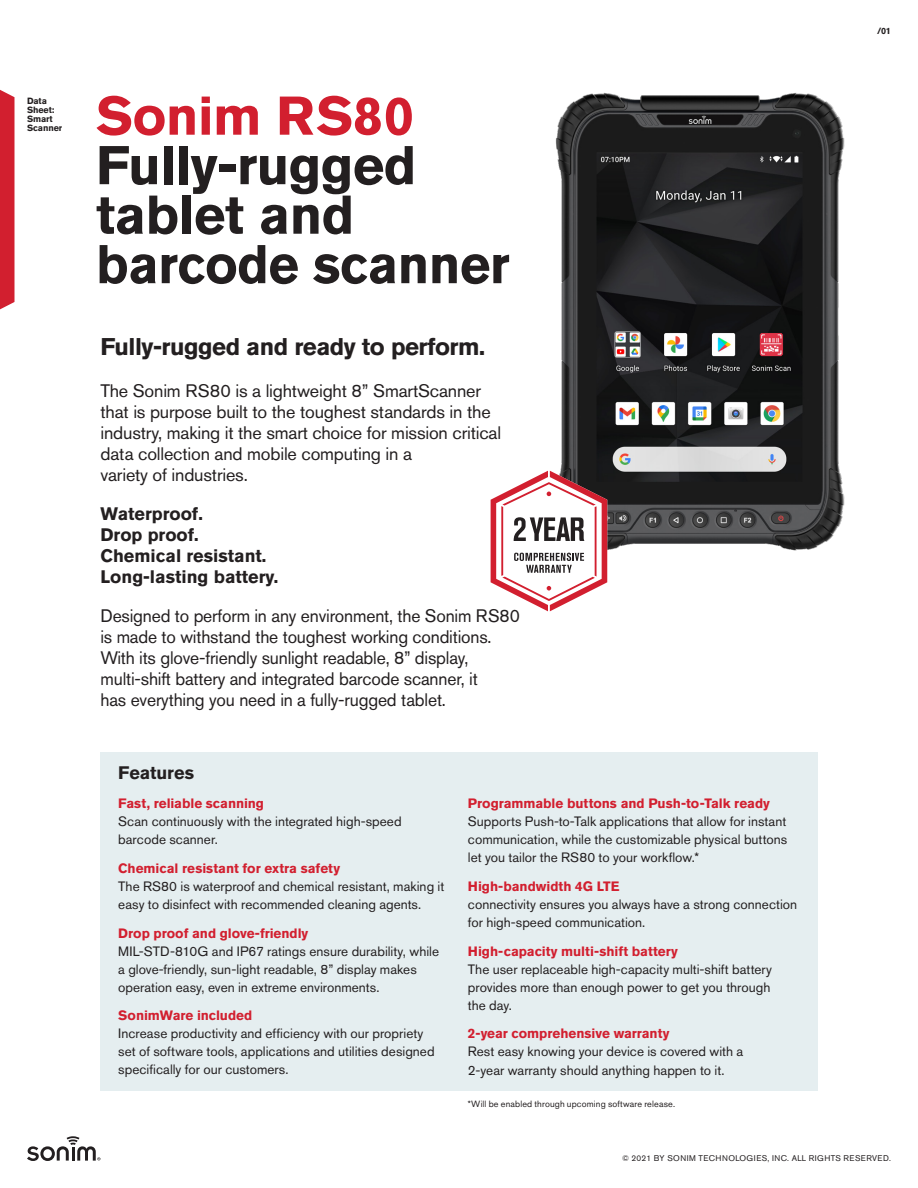
<style>
.page{position:relative;width:918px;height:1188px;background:#fff}
.page>*{position:absolute;margin:0;border:0;box-sizing:border-box;transform-origin:0 0}
.t1{font:700 54px/49.5px "Akzidenz Grotesk Pro";letter-spacing:-.01em;color:#231f20}
.t2{font:700 54px "Akzidenz Grotesk Pro";letter-spacing:-.01em;color:#d21f2f}
.t3{font:700 24px "Akzidenz Grotesk Pro";letter-spacing:-.02em;color:#231f20}
.t4{font:18px/21px "Akzidenz Grotesk Pro";letter-spacing:-.01em;color:#231f20}
.Body{font:700 18px "Akzidenz Grotesk Pro";color:#231f20}
.Body-2{font:13.5px/18px "Akzidenz Grotesk Pro";color:#231f20}
.Body_Bold{font:700 13.5px "Akzidenz Grotesk Pro";color:#d21f2f}
.Body-3{font:9px "Akzidenz Grotesk Pro";letter-spacing:.015em;color:#231f20}
.t5{font:700 9px/9px "Akzidenz Grotesk Pro";letter-spacing:-.01em;color:#231f20}
.t6{font:8.25px "Akzidenz Grotesk Pro";letter-spacing:.05em;color:#231f20}
</style>
<div class="page">
<svg style="left:27px;top:1136px;width:73px;height:25px"></svg>
<svg style="left:0;top:90px;width:15px;height:219px"></svg>
<img style="left:555px;top:92px;width:290px;height:465px">
<div style="left:100px;top:752px;width:718px;height:338px;background:#e5eef0"></div>
<svg style="left:491px;top:471px;width:116px;height:140px"></svg>
<p class="t5" style="left:27px;top:96px;width:37px">Data<br>Sheet:<br>Smart<br>Scanner</p>
<p class="t2" style="left:96px;top:81px;width:320px">Sonim RS80</p>
<p class="t1" style="left:96px;top:140px;width:415px">Fully-rugged tablet and barcode scanner</p>
<p class="t3" style="left:100px;top:331px;width:386px">Fully-rugged and ready to perform.</p>
<p class="t4" style="left:100px;top:380px;width:402px">The Sonim RS80 is a lightweight 8” SmartScanner that is purpose built to the toughest standards in the industry, making it the smart choice for mission critical data collection and mobile computing in a<br>variety of industries.</p>
<p class="Body" style="left:100px;top:502px;width:104px">Waterproof.</p>
<p class="Body" style="left:100px;top:523px;width:100px">Drop proof.</p>
<p class="Body" style="left:100px;top:544px;width:167px">Chemical resistant.</p>
<p class="Body" style="left:100px;top:565px;width:179px">Long-lasting battery.</p>
<p class="t4" style="left:100px;top:605px;width:421px">Designed to perform in any environment, the Sonim RS80 is made to withstand the toughest working conditions.<br>With its glove-friendly sunlight readable, 8” display, multi-shift battery and integrated barcode scanner, it<br>has everything you need in a fully-rugged tablet.</p>
<p class="Body" style="left:118px;top:761px;width:77px">Features</p>
<p class="Body_Bold" style="left:118px;top:795px;width:147px">Fast, reliable scanning</p>
<p class="Body-2" style="left:118px;top:812px;width:285px">Scan continuously with the integrated high-speed barcode scanner.</p>
<p class="Body_Bold" style="left:118px;top:859px;width:223px">Chemical resistant for extra safety</p>
<p class="Body-2" style="left:118px;top:877px;width:328px">The RS80 is waterproof and chemical resistant, making it easy to disinfect with recommended cleaning agents.</p>
<p class="Body_Bold" style="left:118px;top:924px;width:192px">Drop proof and glove-friendly</p>
<p class="Body-2" style="left:118px;top:942px;width:322px">MIL-STD-810G and IP67 ratings ensure durability, while a glove-friendly, sun-light readable, 8” display makes operation easy, even in extreme environments.</p>
<p class="Body_Bold" style="left:118px;top:1007px;width:136px">SonimWare included</p>
<p class="Body-2" style="left:118px;top:1025px;width:318px">Increase productivity and efficiency with our propriety set of software tools, applications and utilities designed specifically for our customers.</p>
<p class="Body_Bold" style="left:468px;top:795px;width:304px">Programmable buttons and Push-to-Talk ready</p>
<p class="Body-2" style="left:468px;top:812px;width:321px;text-align:justify">Supports Push-to-Talk applications that allow for instant communication, while the customizable physical buttons let you tailor the RS80 to your workflow.*</p>
<p class="Body_Bold" style="left:468px;top:877px;width:153px">High-bandwidth 4G LTE</p>
<p class="Body-2" style="left:468px;top:895px;width:331px">connectivity ensures you always have a strong connection for high-speed communication.</p>
<p class="Body_Bold" style="left:468px;top:942px;width:212px">High-capacity multi-shift battery</p>
<p class="Body-2" style="left:468px;top:960px;width:306px">The user replaceable high-capacity multi-shift battery provides more than enough power to get you through the day.</p>
<p class="Body_Bold" style="left:468px;top:1025px;width:203px">2-year comprehensive warranty</p>
<p class="Body-2" style="left:468px;top:1043px;width:277px">Rest easy knowing your device is covered with a<br>2-year warranty should anything happen to it.</p>
<p class="Body-3" style="left:468px;top:1098px;width:209px">*Will be enabled through upcoming software release.</p>
<p class="t5" style="left:877px;top:26px;width:15px">/01</p>
<p class="t6" style="left:622px;top:1153px;width:270px">© 2021 BY SONIM TECHNOLOGIES, INC. ALL RIGHTS RESERVED.</p>
</div>
